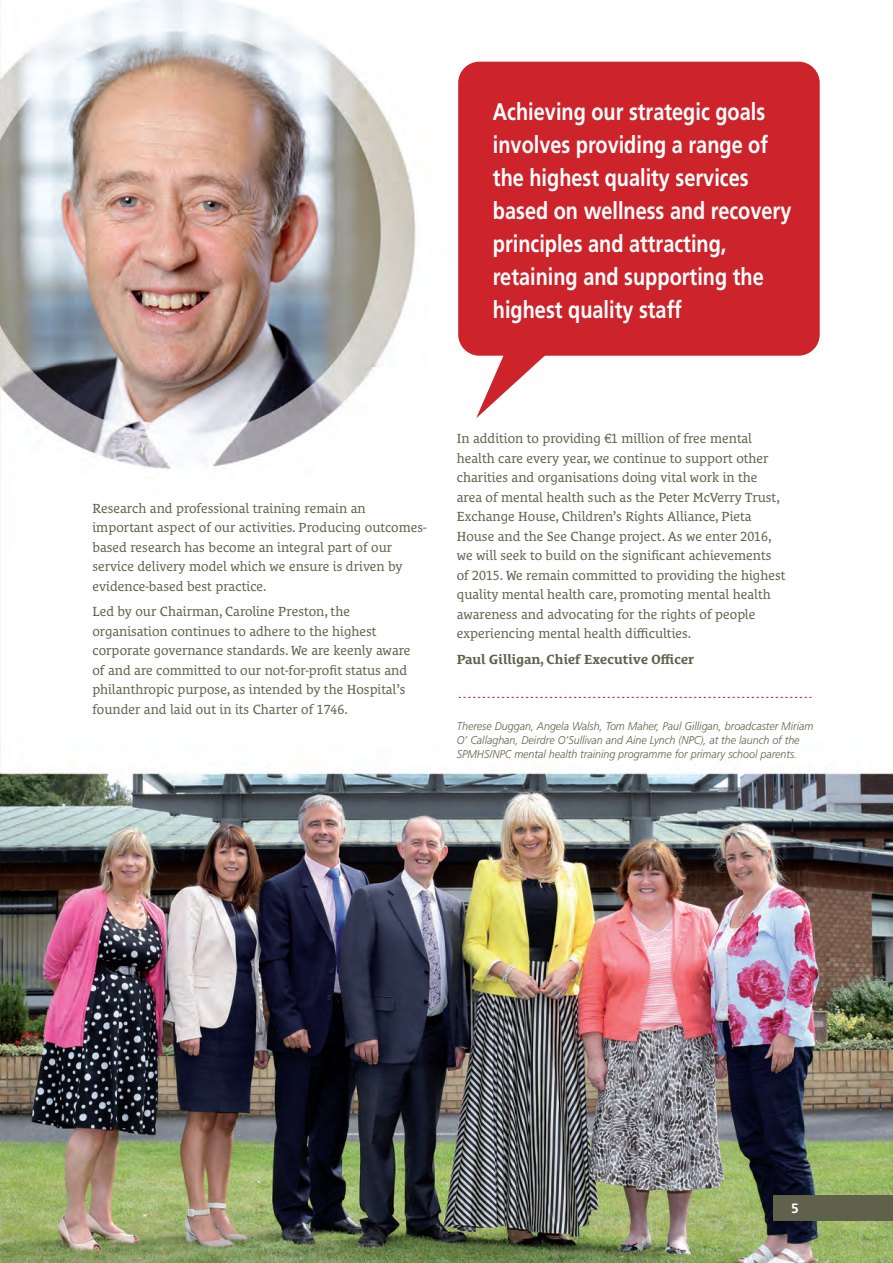
<style>
.page{position:relative;width:893px;height:1263px;background:#fff}
.page>*{position:absolute;margin:0;border:0;box-sizing:border-box;transform-origin:0 0}
.t1{font:700 24px/33px "Frutiger";color:#fff;scale:.83 1}
.t2{font:13.5px/19.5px "Le Monde Courrier Pro";color:#60614b}
.t3{font:700 13.5px "Le Monde Courrier Pro";color:#60614b}
.t4{font:700 13.5px "Frutiger";color:#fff}
.t5{font:italic 300 11.25px/14.2px "Frutiger";color:#60614b;scale:.95 1}
</style>
<div class="page">
<img style="left:0;top:0;width:893px;height:1263px">
<div style="left:458px;top:62px;width:362px;height:294px;background:#cd232a;border-radius:21px"></div>
<svg style="left:476px;top:355px;width:120px;height:63px"></svg>
<div style="left:773px;top:1195px;width:120px;height:25px;background:#60614b"></div>
<svg style="left:459px;top:697px;width:353px;height:1px"></svg>
<h1 class="t1" style="left:493px;top:95px;width:361px">Achieving our strategic goals involves providing a range of the highest quality services based on wellness and recovery principles and attracting, retaining and supporting the highest quality staff</h1>
<p class="t2" style="left:92px;top:497px;width:336px">Research and professional training remain an important aspect of our activities. Producing outcomes&shy;based research has become an integral part of our service delivery model which we ensure is driven by evidence-based best practice.</p>
<p class="t2" style="left:92px;top:600px;width:320px">Led by our Chairman, Caroline Preston, the organisation continues to adhere to the highest corporate governance standards. We are keenly aware of and are committed to our not-for-profit status and philanthropic purpose, as intended by the Hospital’s founder and laid out in its Charter of 1746.</p>
<p class="t2" style="left:457px;top:427px;width:330px">In addition to providing €1 million of free mental health care every year, we continue to support other charities and organisations doing vital work in the area of mental health such as the Peter McVerry Trust, Exchange House, Children’s Rights Alliance, Pieta House and the See Change project. As we enter 2016, we will seek to build on the significant achievements of 2015. We remain committed to providing the highest quality mental health care, promoting mental health awareness and advocating for the rights of people experiencing mental health difficulties.</p>
<p class="t3" style="left:457px;top:648px;width:239px">Paul Gilligan, Chief Executive Officer</p>
<p class="t5" style="left:457px;top:718px;width:377px">Therese Duggan, Angela Walsh, Tom Maher, Paul Gilligan, broadcaster Miriam<br>O’ Callaghan, Deirdre O’Sullivan and Aine Lynch (NPC), at the launch of the<br>SPMHS/NPC mental health training programme for primary school parents.</p>
<p class="t4" style="left:791px;top:1200px;width:9px">5</p>
</div>
